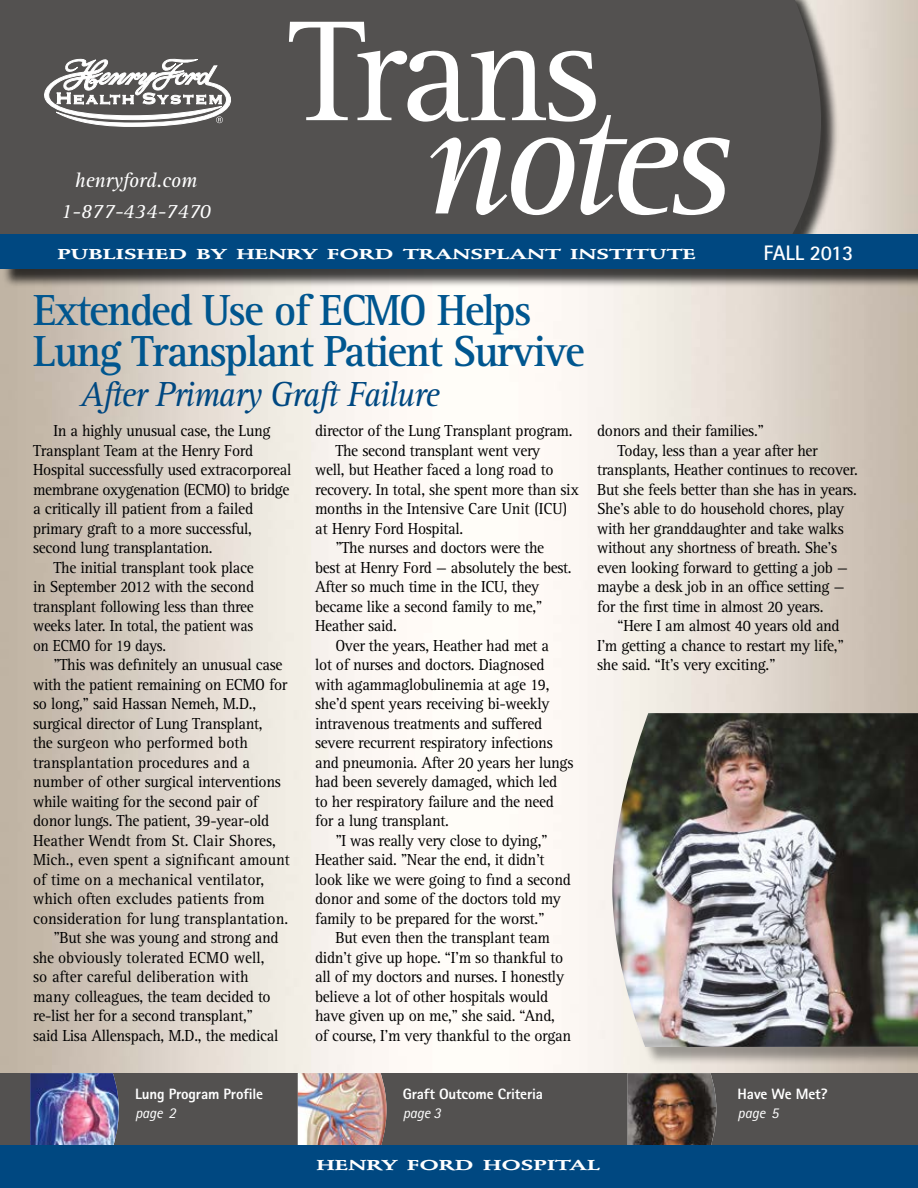
<style>
.page{position:relative;width:918px;height:1188px;background:#fff}
.page>*{position:absolute;margin:0;border:0;box-sizing:border-box;transform-origin:0 0}
.t1{font:italic 161.55px "Rotis Serif";letter-spacing:-.06em;color:#fff}
.t2{font:147.75px "Rotis Serif";letter-spacing:-.035em;color:#fff}
.t3{font:700 45px/40.5px "Rotis Serif";letter-spacing:-.04em;color:#00568f;scale:.95 1}
.t4{font:italic 36px "Rotis Serif";letter-spacing:-.04em;color:#004881;scale:.95 1}
.t5{font:italic 21px/30.8px "Rotis Serif";letter-spacing:-.01em;color:#fff;text-align:center}
.t6{font:700 21px "Rotis Sans Serif";letter-spacing:-.01em;color:#fff}
.t7{font:16.5px "Rotis Serif";letter-spacing:-.02em;color:#000;scale:.95 1}
.t8{font:16.5px "Rotis Serif";color:#000;scale:.95 1}
.t9{font:16.5px "Rotis Serif";letter-spacing:-.02em;color:#000;scale:.94 1}
.t10{font:16.5px "Rotis Serif";letter-spacing:-.02em;color:#000}
.t11{font:16.5px "Rotis Serif";letter-spacing:-.02em;color:#000;scale:.91 1}
.t12{font:800 15px "Rotis Sans Serif";letter-spacing:-.01em;color:#fff}
.t13{font:italic 15px "Rotis Sans Serif";letter-spacing:-.01em;color:#fff}
.t14{font:700 14.1px "Stempel Schneidler Std";color:#fff;scale:1.56 1}
</style>
<div class="page">
<div style="left:0;top:1073px;width:918px;height:86px;background:#535150"></div>
<img style="left:628px;top:1073px;width:89px;height:73px">
<img style="left:298px;top:1073px;width:89px;height:73px">
<img style="left:30px;top:1073px;width:89px;height:73px">
<div style="left:3px;top:0;width:837px;height:257px;background:#000;opacity:.75"></div>
<div style="left:0;top:0;width:821px;height:234px;background:#535150"></div>
<svg style="left:26px;top:57px;width:219px;height:70px"></svg>
<div style="left:3px;top:237px;width:915px;height:51px;background:#000;opacity:.75"></div>
<div style="left:0;top:234px;width:918px;height:35px;background:#004881"></div>
<div style="left:0;top:1146px;width:918px;height:42px;background:#004881"></div>
<div style="left:615px;top:716px;width:303px;height:349px;background:#000;opacity:.35"></div>
<img style="left:612px;top:713px;width:306px;height:334px">
<h2 class="t2" style="left:289px;top:-13px;width:313px">Trans</h2>
<h1 class="t1" style="left:422px;top:70px;width:312px">notes</h1>
<p class="t14" style="left:57px;top:246px;width:411px">PUBLISHED BY HENRY FORD TRANSPLANT INSTITUTE</p>
<p class="t6" style="left:763px;top:239px;width:92px">FALL 2013</p>
<p class="t5" style="left:61px;top:165px;width:152px">henryford.com<br>1-877-434-7470</p>
<h3 class="t3" style="left:33px;top:291px;width:582px">Extended Use of ECMO Helps<br>Lung Transplant Patient Survive</h3>
<h3 class="t4" style="left:80px;top:374px;width:380px">After Primary Graft Failure</h3>
<p class="t7" style="left:53px;top:421px;width:230px">In a highly unusual case, the Lung</p>
<p class="t7" style="left:33px;top:441px;width:233px">Transplant Team at the Henry Ford</p>
<p class="t7" style="left:33px;top:460px;width:273px">Hospital successfully used extracorporeal</p>
<p class="t7" style="left:33px;top:480px;width:271px">membrane oxygenation (ECMO) to bridge</p>
<p class="t10" style="left:33px;top:499px;width:222px">a critically ill patient from a failed</p>
<p class="t7" style="left:33px;top:519px;width:232px">primary graft to a more successful,</p>
<p class="t7" style="left:33px;top:538px;width:190px">second lung transplantation.</p>
<p class="t7" style="left:53px;top:558px;width:212px">The initial transplant took place</p>
<p class="t7" style="left:33px;top:577px;width:234px">in September 2012 with the second</p>
<p class="t9" style="left:33px;top:597px;width:236px">transplant following less than three</p>
<p class="t9" style="left:33px;top:616px;width:236px">weeks later. In total, the patient was</p>
<p class="t11" style="left:33px;top:636px;width:148px">on ECMO for 19 days.</p>
<p class="t7" style="left:53px;top:655px;width:243px">"This was definitely an unusual case</p>
<p class="t7" style="left:33px;top:675px;width:269px">with the patient remaining on ECMO for</p>
<p class="t7" style="left:33px;top:694px;width:236px">so long," said Hassan Nemeh, M.D.,</p>
<p class="t7" style="left:33px;top:714px;width:243px">surgical director of Lung Transplant,</p>
<p class="t8" style="left:33px;top:733px;width:228px">the surgeon who performed both</p>
<p class="t8" style="left:33px;top:753px;width:230px">transplantation procedures and a</p>
<p class="t7" style="left:33px;top:772px;width:262px">number of other surgical interventions</p>
<p class="t7" style="left:33px;top:792px;width:238px">while waiting for the second pair of</p>
<p class="t7" style="left:33px;top:811px;width:250px">donor lungs. The patient, 39-year-old</p>
<p class="t8" style="left:33px;top:831px;width:257px">Heather Wendt from St. Clair Shores,</p>
<p class="t8" style="left:33px;top:850px;width:272px">Mich., even spent a significant amount</p>
<p class="t8" style="left:33px;top:870px;width:245px">of time on a mechanical ventilator,</p>
<p class="t8" style="left:33px;top:889px;width:245px">which often excludes patients from</p>
<p class="t8" style="left:33px;top:909px;width:270px">consideration for lung transplantation.</p>
<p class="t7" style="left:53px;top:928px;width:239px">"But she was young and strong and</p>
<p class="t8" style="left:33px;top:948px;width:245px">she obviously tolerated ECMO well,</p>
<p class="t8" style="left:33px;top:967px;width:228px">so after careful deliberation with</p>
<p class="t7" style="left:33px;top:987px;width:252px">many colleagues, the team decided to</p>
<p class="t7" style="left:33px;top:1006px;width:233px">re-list her for a second transplant,"</p>
<p class="t7" style="left:33px;top:1026px;width:260px">said Lisa Allenspach, M.D., the medical</p>
<p class="t7" style="left:315px;top:421px;width:272px">director of the Lung Transplant program.</p>
<p class="t7" style="left:335px;top:441px;width:217px">The second transplant went very</p>
<p class="t7" style="left:315px;top:460px;width:252px">well, but Heather faced a long road to</p>
<p class="t7" style="left:315px;top:480px;width:279px">recovery. In total, she spent more than six</p>
<p class="t7" style="left:315px;top:499px;width:267px">months in the Intensive Care Unit (ICU)</p>
<p class="t7" style="left:315px;top:519px;width:157px">at Henry Ford Hospital.</p>
<p class="t7" style="left:335px;top:538px;width:221px">"The nurses and doctors were the</p>
<p class="t7" style="left:315px;top:558px;width:272px">best at Henry Ford — absolutely the best.</p>
<p class="t7" style="left:315px;top:577px;width:237px">After so much time in the ICU, they</p>
<p class="t7" style="left:315px;top:597px;width:241px">became like a second family to me,"</p>
<p class="t7" style="left:315px;top:616px;width:87px">Heather said.</p>
<p class="t7" style="left:335px;top:636px;width:226px">Over the years, Heather had met a</p>
<p class="t7" style="left:315px;top:655px;width:243px">lot of nurses and doctors. Diagnosed</p>
<p class="t7" style="left:315px;top:675px;width:248px">with agammaglobulinemia at age 19,</p>
<p class="t7" style="left:315px;top:694px;width:248px">she'd spent years receiving bi-weekly</p>
<p class="t7" style="left:315px;top:714px;width:240px">intravenous treatments and suffered</p>
<p class="t7" style="left:315px;top:733px;width:252px">severe recurrent respiratory infections</p>
<p class="t7" style="left:315px;top:753px;width:273px">and pneumonia. After 20 years her lungs</p>
<p class="t7" style="left:315px;top:772px;width:256px">had been severely damaged, which led</p>
<p class="t7" style="left:315px;top:792px;width:253px">to her respiratory failure and the need</p>
<p class="t7" style="left:315px;top:811px;width:142px">for a lung transplant.</p>
<p class="t7" style="left:335px;top:831px;width:225px">"I was really very close to dying,"</p>
<p class="t7" style="left:315px;top:850px;width:243px">Heather said. "Near the end, it didn't</p>
<p class="t7" style="left:315px;top:870px;width:271px">look like we were going to find a second</p>
<p class="t7" style="left:315px;top:889px;width:260px">donor and some of the doctors told my</p>
<p class="t7" style="left:315px;top:909px;width:243px">family to be prepared for the worst."</p>
<p class="t7" style="left:335px;top:928px;width:227px">But even then the transplant team</p>
<p class="t7" style="left:315px;top:948px;width:263px">didn’t give up hope. “I’m so thankful to</p>
<p class="t7" style="left:315px;top:967px;width:264px">all of my doctors and nurses. I honestly</p>
<p class="t7" style="left:315px;top:987px;width:247px">believe a lot of other hospitals would</p>
<p class="t7" style="left:315px;top:1006px;width:254px">have given up on me,” she said. “And,</p>
<p class="t7" style="left:315px;top:1026px;width:271px">of course, I’m very thankful to the organ</p>
<p class="t7" style="left:597px;top:421px;width:177px">donors and their families.”</p>
<p class="t7" style="left:617px;top:441px;width:212px">Today, less than a year after her</p>
<p class="t7" style="left:597px;top:460px;width:276px">transplants, Heather continues to recover.</p>
<p class="t7" style="left:597px;top:480px;width:275px">But she feels better than she has in years.</p>
<p class="t7" style="left:597px;top:499px;width:262px">She’s able to do household chores, play</p>
<p class="t7" style="left:597px;top:519px;width:261px">with her granddaughter and take walks</p>
<p class="t7" style="left:597px;top:538px;width:254px">without any shortness of breath. She’s</p>
<p class="t7" style="left:597px;top:558px;width:265px">even looking forward to getting a job —</p>
<p class="t7" style="left:597px;top:577px;width:262px">maybe a desk job in an office setting —</p>
<p class="t7" style="left:597px;top:597px;width:240px">for the first time in almost 20 years.</p>
<p class="t7" style="left:617px;top:616px;width:236px">“Here I am almost 40 years old and</p>
<p class="t7" style="left:597px;top:636px;width:261px">I’m getting a chance to restart my life,”</p>
<p class="t7" style="left:597px;top:655px;width:189px">she said. “It’s very exciting.”</p>
<p class="t12" style="left:135px;top:1084px;width:130px">Lung Program Profile</p>
<p class="t13" style="left:135px;top:1104px;width:43px">page 2</p>
<p class="t12" style="left:403px;top:1084px;width:142px">Graft Outcome Criteria</p>
<p class="t13" style="left:403px;top:1104px;width:40px">page 3</p>
<p class="t12" style="left:738px;top:1084px;width:91px">Have We Met?</p>
<p class="t13" style="left:738px;top:1104px;width:43px">page 5</p>
<p class="t14" style="left:317px;top:1157px;width:183px">HENRY FORD HOSPITAL</p>
</div>
